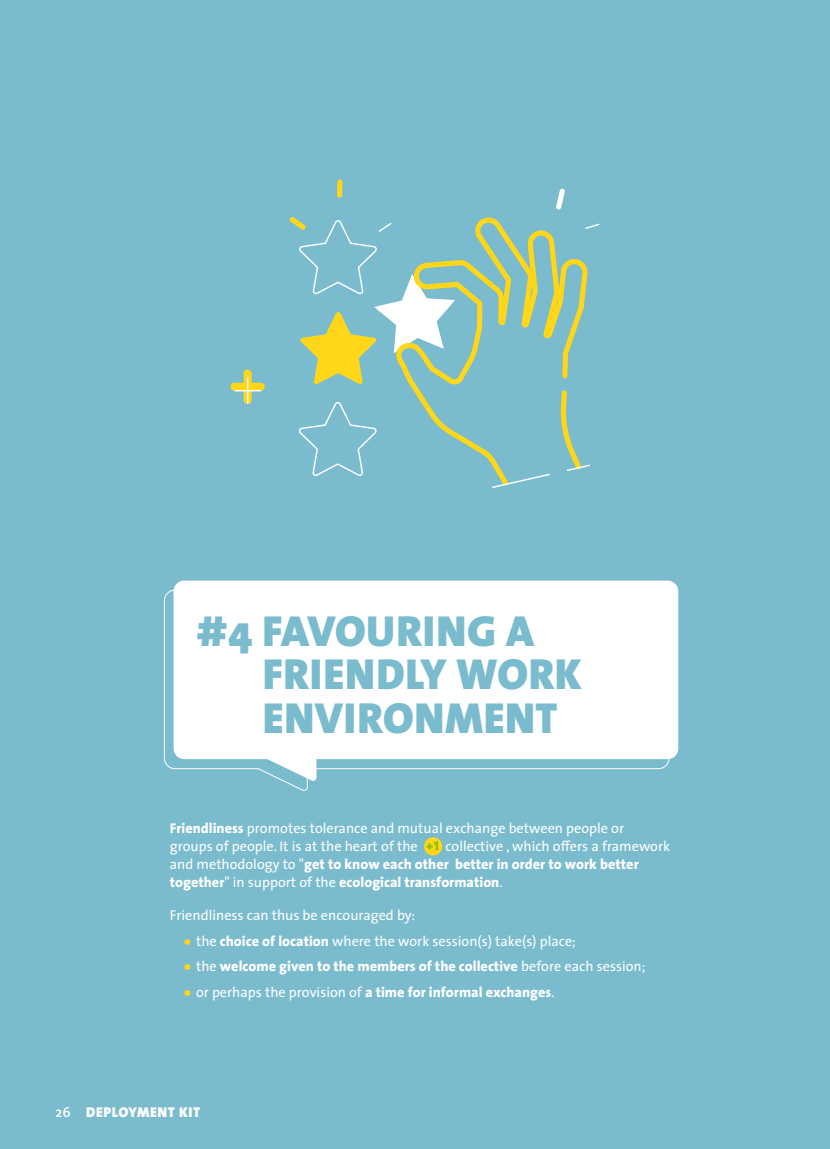
<style>
.page{position:relative;width:830px;height:1149px;background:#fff}
.page>*{position:absolute;margin:0;border:0;box-sizing:border-box;transform-origin:0 0}
.Titre{font:900 43.65px/43.7px "The Sans";letter-spacing:.015em;color:#7abcce}
.Chapô{font:800 14.25px/18px "The Sans";color:#fff}
.Chapô-2{font:14.25px/18px "The Sans";color:#fff}
.Texte{font:900 14.25px "The Sans";letter-spacing:.045em;color:#fff}
.s1{font-weight:800}
.s2{font-weight:400}
.s3{font-size:24px;color:#ffd618}
.s4{font-weight:400;font-size:24px;color:#ffd618}
.s5{font-weight:600}
</style>
<div class="page">
<div style="left:0;top:0;width:829px;height:1148px;background:#7abcce"></div>
<svg style="left:424px;top:837px;width:18px;height:18px"></svg>
<svg style="left:426px;top:841px;width:12px;height:9px"></svg>
<svg style="left:163px;top:590px;width:145px;height:201px"></svg>
<svg style="left:173px;top:580px;width:505px;height:201px;background:#f0f7f9"></svg>
<svg style="left:455px;top:217px;width:133px;height:245px"></svg>
<svg style="left:337px;top:179px;width:5px;height:18px"></svg>
<svg style="left:289px;top:217px;width:166px;height:259px"></svg>
<svg style="left:490px;top:390px;width:100px;height:98px"></svg>
<svg style="left:556px;top:188px;width:9px;height:21px"></svg>
<svg style="left:583px;top:222px;width:17px;height:8px"></svg>
<svg style="left:230px;top:369px;width:35px;height:35px"></svg>
<p class="Titre" style="left:263px;top:608px;width:320px;text-indent:-66px">#4 FAVOURING A<br>FRIENDLY WORK<br>ENVIRONMENT</p>
<p class="Chapô-2" style="left:170px;top:818px;width:455px"><span class="s1">Friendliness</span> promotes tolerance and mutual exchange between people or groups of people. It is at the heart of the</p>
<p class="Chapô" style="left:170px;top:836px;width:501px;text-indent:275px"><span class="s2">collective , which offers a framework and methodology to "</span>get to know each other better in order to work better together<span class="s2">" in support of the</span> ecological transformation<span class="s2">.</span></p>
<p class="Chapô-2" style="left:170px;top:905px;width:247px">Friendliness can thus be encouraged by:</p>
<p class="Chapô-2" style="left:182px;top:931px;width:394px"><span class="s3">•</span> the <span class="s1">choice of location</span> where the work session(s) take(s) place;</p>
<p class="Chapô" style="left:182px;top:956px;width:464px"><span class="s4">•</span> <span class="s2">the</span> welcome given to the members of the collective <span class="s2">before each session;</span></p>
<p class="Chapô" style="left:182px;top:982px;width:373px"><span class="s4">•</span> <span class="s2">or perhaps the provision of</span> a time for informal exchanges<span class="s2">.</span></p>
<p class="Texte" style="left:55px;top:1099px;width:146px"><span class="s5">26</span> DEPLOYMENT KIT</p>
</div>
